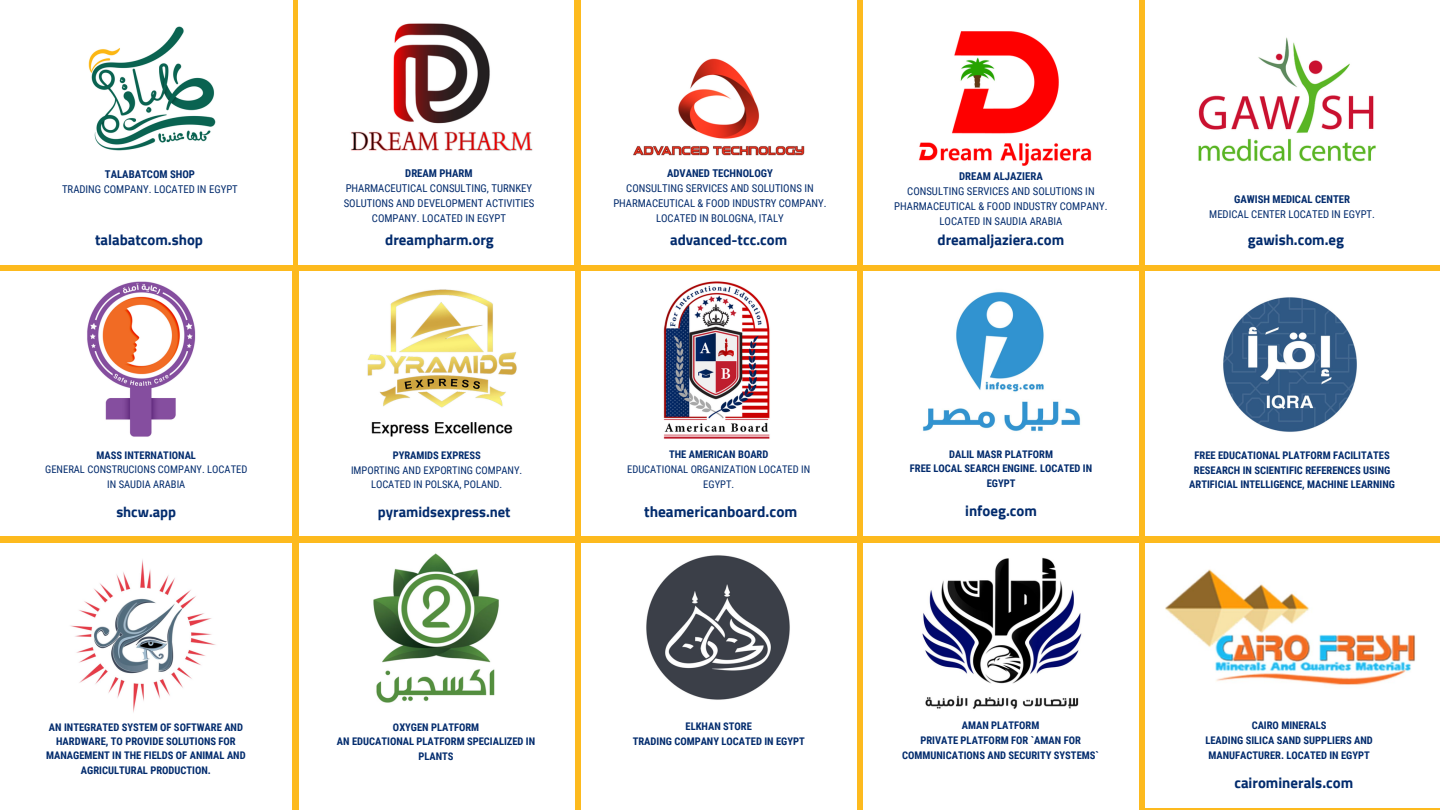
<style>
.page{position:relative;width:1440px;height:810px;background:#fdba1e}
.page>*{position:absolute;margin:0;border:0;box-sizing:border-box;transform-origin:0 0}
.t1{font:700 15.3px "Cairo";color:#022b6d}
.t2{font:700 14.9px "Cairo";color:#022b6d}
.t3{font:700 14.6px "Cairo";color:#022b6d}
.t4{font:10.7px/15px "Roboto Condensed";color:#022b6d;text-align:center}
.t5{font:700 10.7px "Roboto Condensed";color:#022b6d}
.t6{font:700 10.5px/14.7px "Roboto Condensed";color:#022b6d;text-align:center}
.t7{font:10.5px/14.7px "Roboto Condensed";color:#022b6d;text-align:center}
</style>
<div class="page">
<div style="left:1146px;top:0;width:294px;height:264px;background:#fff"></div>
<div style="left:863px;top:0;width:275px;height:264px;background:#fff"></div>
<div style="left:581px;top:0;width:275px;height:264px;background:#fff"></div>
<div style="left:299px;top:0;width:275px;height:264px;background:#fff"></div>
<div style="left:0;top:0;width:292px;height:264px;background:#fff"></div>
<img style="left:88px;top:26px;width:128px;height:125px">
<img style="left:351px;top:23px;width:182px;height:128px">
<img style="left:633px;top:58px;width:172px;height:98px">
<img style="left:918px;top:31px;width:174px;height:135px">
<img style="left:1198px;top:37px;width:178px;height:125px">
<div style="left:581px;top:271px;width:276px;height:265px;background:#fff"></div>
<div style="left:299px;top:271px;width:275px;height:265px;background:#fff"></div>
<div style="left:0;top:271px;width:292px;height:265px;background:#fff"></div>
<img style="left:87px;top:281px;width:109px;height:156px">
<img style="left:367px;top:289px;width:150px;height:148px">
<img style="left:663px;top:281px;width:107px;height:158px">
<div style="left:863px;top:271px;width:276px;height:265px;background:#fff"></div>
<div style="left:1146px;top:271px;width:294px;height:265px;background:#fff"></div>
<div style="left:299px;top:543px;width:275px;height:267px;background:#fff"></div>
<div style="left:0;top:543px;width:292px;height:267px;background:#fff"></div>
<div style="left:581px;top:543px;width:276px;height:267px;background:#fff"></div>
<div style="left:863px;top:543px;width:276px;height:267px;background:#fff"></div>
<div style="left:1146px;top:543px;width:294px;height:265px;background:#fff"></div>
<img style="left:923px;top:291px;width:158px;height:141px">
<img style="left:1223px;top:297px;width:134px;height:135px">
<img style="left:70px;top:559px;width:146px;height:154px">
<img style="left:373px;top:553px;width:126px;height:150px">
<img style="left:646px;top:555px;width:144px;height:145px">
<img style="left:922px;top:557px;width:160px;height:152px">
<img style="left:1166px;top:569px;width:250px;height:116px">
<p class="t5" style="left:105px;top:169px;width:92px">TALABATCOM SHOP</p>
<p class="t4" style="left:62px;top:182px;width:177px">TRADING COMPANY. LOCATED IN EGYPT</p>
<p class="t5" style="left:405px;top:167px;width:69px">DREAM PHARM</p>
<p class="t4" style="left:344px;top:181px;width:192px">PHARMACEUTICAL CONSULTING, TURNKEY<br>SOLUTIONS AND DEVELOPMENT ACTIVITIES<br>COMPANY. LOCATED IN EGYPT</p>
<p class="t5" style="left:667px;top:167px;width:107px">ADVANED TECHNOLOGY</p>
<p class="t4" style="left:613px;top:181px;width:215px">CONSULTING SERVICES AND SOLUTIONS IN<br>PHARMACEUTICAL &amp; FOOD INDUSTRY COMPANY.<br>LOCATED IN BOLOGNA, ITALY</p>
<p class="t5" style="left:959px;top:170px;width:85px">DREAM ALJAZIERA</p>
<p class="t4" style="left:894px;top:184px;width:215px">CONSULTING SERVICES AND SOLUTIONS IN<br>PHARMACEUTICAL &amp; FOOD INDUSTRY COMPANY.<br>LOCATED IN SAUDIA ARABIA</p>
<p class="t5" style="left:1234px;top:193px;width:117px">GAWISH MEDICAL CENTER</p>
<p class="t4" style="left:1209px;top:207px;width:167px">MEDICAL CENTER LOCATED IN EGYPT.</p>
<p class="t2" style="left:95px;top:231px;width:109px">talabatcom.shop</p>
<p class="t2" style="left:385px;top:231px;width:110px">dreampharm.org</p>
<p class="t2" style="left:670px;top:231px;width:119px">advanced-tcc.com</p>
<p class="t2" style="left:938px;top:231px;width:128px">dreamaljaziera.com</p>
<p class="t2" style="left:1248px;top:231px;width:98px">gawish.com.eg</p>
<p class="t6" style="left:97px;top:448px;width:101px">MASS INTERNATIONAL</p>
<p class="t7" style="left:45px;top:462px;width:204px;line-height:14.3px">GENERAL CONSTRUCIONS COMPANY. LOCATED<br>IN SAUDIA ARABIA</p>
<p class="t6" style="left:393px;top:448px;width:89px">PYRAMIDS EXPRESS</p>
<p class="t7" style="left:351px;top:463px;width:173px">IMPORTING AND EXPORTING COMPANY.<br>LOCATED IN POLSKA, POLAND.</p>
<p class="t6" style="left:669px;top:447px;width:101px">THE AMERICAN BOARD</p>
<p class="t7" style="left:627px;top:462px;width:185px">EDUCATIONAL ORGANIZATION LOCATED IN<br>EGYPT.</p>
<p class="t6" style="left:949px;top:447px;width:105px">DALIL MASR PLATFORM</p>
<p class="t6" style="left:910px;top:461px;width:184px">FREE LOCAL SEARCH ENGINE. LOCATED IN<br>EGYPT</p>
<p class="t6" style="left:1189px;top:448px;width:207px">FREE EDUCATIONAL PLATFORM FACILITATES<br>RESEARCH IN SCIENTIFIC REFERENCES USING<br>ARTIFICIAL INTELLIGENCE, MACHINE LEARNING</p>
<p class="t3" style="left:116px;top:503px;width:61px">shcw.app</p>
<p class="t3" style="left:378px;top:503px;width:134px">pyramidsexpress.net</p>
<p class="t1" style="left:644px;top:503px;width:155px">theamericanboard.com</p>
<p class="t2" style="left:965px;top:503px;width:73px">infoeg.com</p>
<p class="t6" style="left:46px;top:720px;width:201px;line-height:14.3px">AN INTEGRATED SYSTEM OF SOFTWARE AND HARDWARE, TO PROVIDE SOLUTIONS FOR MANAGEMENT IN THE FIELDS OF ANIMAL AND AGRICULTURAL PRODUCTION.</p>
<p class="t6" style="left:1252px;top:718px;width:76px">CAIRO MINERALS</p>
<p class="t6" style="left:962px;top:718px;width:79px">AMAN PLATFORM</p>
<p class="t6" style="left:902px;top:733px;width:198px">PRIVATE PLATFORM FOR `AMAN FOR<br>COMMUNICATIONS AND SECURITY SYSTEMS`</p>
<p class="t6" style="left:686px;top:719px;width:68px">ELKHAN STORE</p>
<p class="t6" style="left:633px;top:734px;width:174px">TRADING COMPANY LOCATED IN EGYPT</p>
<p class="t6" style="left:393px;top:720px;width:88px">OXYGEN PLATFORM</p>
<p class="t6" style="left:337px;top:734px;width:200px">AN EDUCATIONAL PLATFORM SPECIALIZED IN<br>PLANTS</p>
<p class="t6" style="left:1205px;top:733px;width:169px;text-align:left">LEADING SILICA SAND SUPPLIERS AND<br>MANUFACTURER. LOCATED IN EGYPT</p>
<p class="t2" style="left:1234px;top:774px;width:120px">cairominerals.com</p>
</div>
